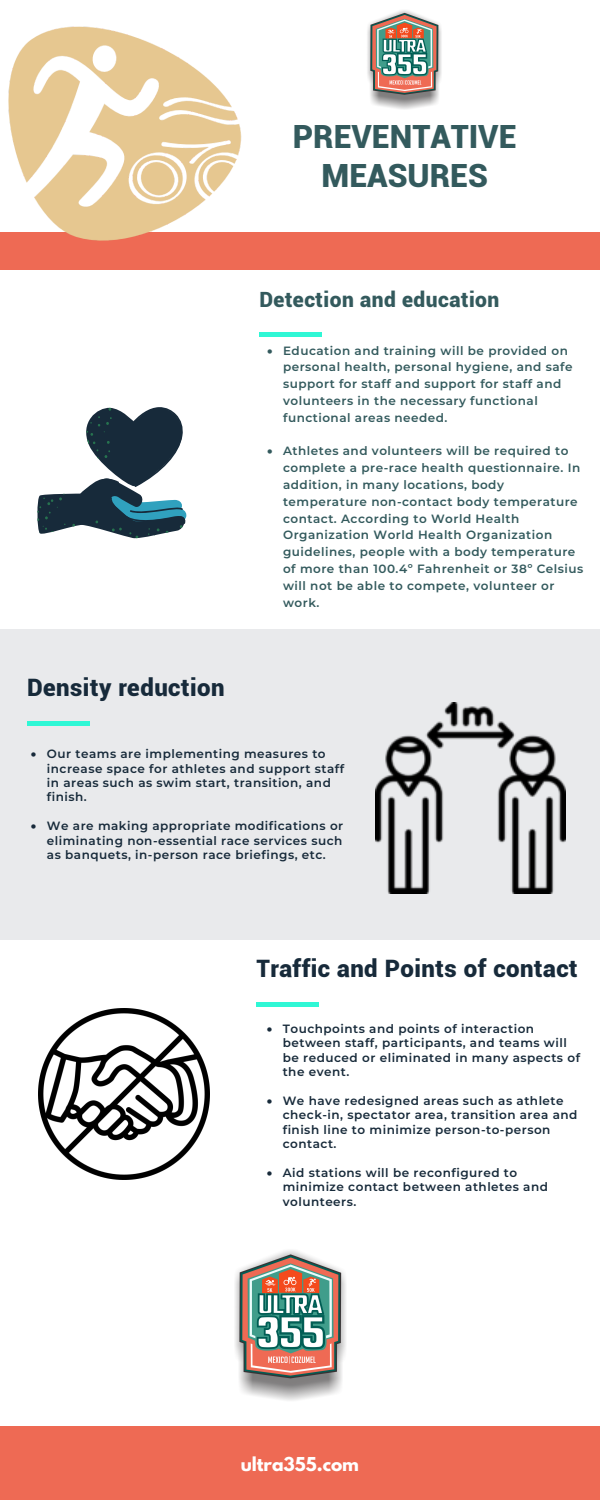
<style>
.page{position:relative;width:600px;height:1500px;background:#fff}
.page>*{position:absolute;margin:0;border:0;box-sizing:border-box;transform-origin:0 0}
.t1{font:900 32px/38.4px "Roboto";color:#335a5d;text-align:center}
.t2{font:900 24px "Roboto";letter-spacing:.02em;color:#172a3a}
.t3{font:900 21px "Roboto";letter-spacing:.025em;color:#335a5d}
.t4{font:700 17px "League Spartan";color:#fff}
.t5{font:600 12px/14.4px "Montserrat";letter-spacing:.04em;color:#172a3a}
.t6{font:600 12px/16.8px "Montserrat";letter-spacing:.04em;color:#335a5d}
</style>
<div class="page">
<div style="left:0;top:629px;width:600px;height:311px;background:#e9eaec"></div>
<div style="left:0;top:232px;width:600px;height:37px;background:#ee6a54"></div>
<hr style="left:259px;top:332px;width:63px;height:4px;background:#2ff7d5">
<hr style="left:27px;top:722px;width:63px;height:4px;background:#2ff7d5">
<hr style="left:256px;top:1003px;width:63px;height:4px;background:#2ff7d5">
<div style="left:0;top:1426px;width:600px;height:74px;background:#ee6a54"></div>
<img style="left:8px;top:26px;width:234px;height:215px">
<svg style="left:37px;top:407px;width:150px;height:132px"></svg>
<img style="left:375px;top:703px;width:191px;height:190px">
<img style="left:38px;top:1009px;width:171px;height:171px">
<img style="left:367px;top:10px;width:75px;height:99px">
<img style="left:235px;top:1250px;width:111px;height:151px">
<p class="t1" style="left:293px;top:116px;width:225px">PREVENTATIVE<br>MEASURES</p>
<p class="t3" style="left:259px;top:284px;width:242px">Detection and education</p>
<p class="t2" style="left:27px;top:670px;width:199px">Density reduction</p>
<p class="t6" style="left:283px;top:341px;width:291px;text-indent:-16px">• Education and training will be provided on personal health, personal hygiene, and safe support for staff and support for staff and volunteers in the necessary functional functional areas needed.</p>
<p class="t6" style="left:283px;top:442px;width:302px;text-indent:-16px">• Athletes and volunteers will be required to complete a pre-race health questionnaire. In addition, in many locations, body temperature non-contact body temperature contact. According to World Health Organization World Health Organization guidelines, people with a body temperature of more than 100.4º Fahrenheit or 38º Celsius will not be able to compete, volunteer or work.</p>
<p class="t5" style="left:47px;top:746px;width:299px;text-indent:-16px">• Our teams are implementing measures to increase space for athletes and support staff in areas such as swim start, transition, and finish.</p>
<p class="t5" style="left:47px;top:818px;width:298px;text-align:justify;text-indent:-16px">• We are making appropriate modifications or eliminating non-essential race services such as banquets, in-person race briefings, etc.</p>
<p class="t2" style="left:256px;top:951px;width:323px">Traffic and Points of contact</p>
<p class="t5" style="left:283px;top:1021px;width:299px;text-indent:-16px">• Touchpoints and points of interaction between staff, participants, and teams will be reduced or eliminated in many aspects of the event.</p>
<p class="t5" style="left:283px;top:1093px;width:296px;text-indent:-16px">• We have redesigned areas such as athlete check-in, spectator area, transition area and finish line to minimize person-to-person contact.</p>
<p class="t5" style="left:283px;top:1165px;width:267px;text-indent:-16px">• Aid stations will be reconfigured to minimize contact between athletes and volunteers.</p>
<p class="t4" style="left:241px;top:1455px;width:120px">ultra355.com</p>
</div>
